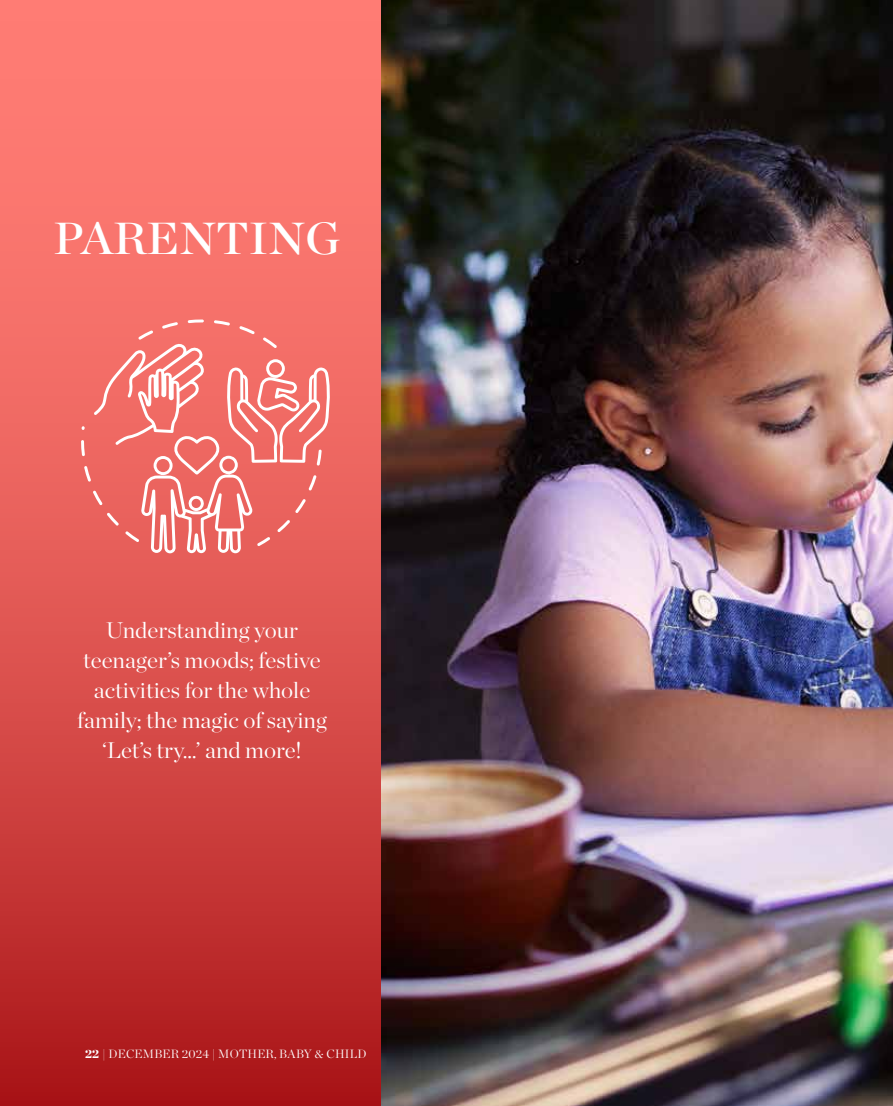
<style>
.page{position:relative;width:893px;height:1106px;background:#fff}
.page>*{position:absolute;margin:0;border:0;box-sizing:border-box;transform-origin:0 0}
.t1{font:44.85px "Chronicle Display Semi";color:#fff;scale:1.04 1}
.t2{font:300 22.5px/30px "Chronicle Display";color:#fff;text-align:center}
.t3{font:300 12px "Chronicle Display";letter-spacing:.02em;color:#fff}
.s1{font-weight:900}
</style>
<div class="page">
<img style="left:381px;top:0;width:512px;height:1106px">
<svg style="left:0;top:0;width:381px;height:1106px;background:#dd534f"></svg>
<svg style="left:81px;top:319px;width:251px;height:234px;background:#f07d78"></svg>
<h1 class="t1" style="left:53px;top:203px;width:277px">PARENTING</h1>
<p class="t2" style="left:77px;top:613px;width:251px">Understanding your teenager’s moods; festive activities for the whole family; the magic of saying ‘Let’s try…’ and more!</p>
<p class="t3" style="left:85px;top:1044px;width:283px"><span class="s1">22</span> | DECEMBER 2024 | MOTHER, BABY &amp; CHILD</p>
</div>
